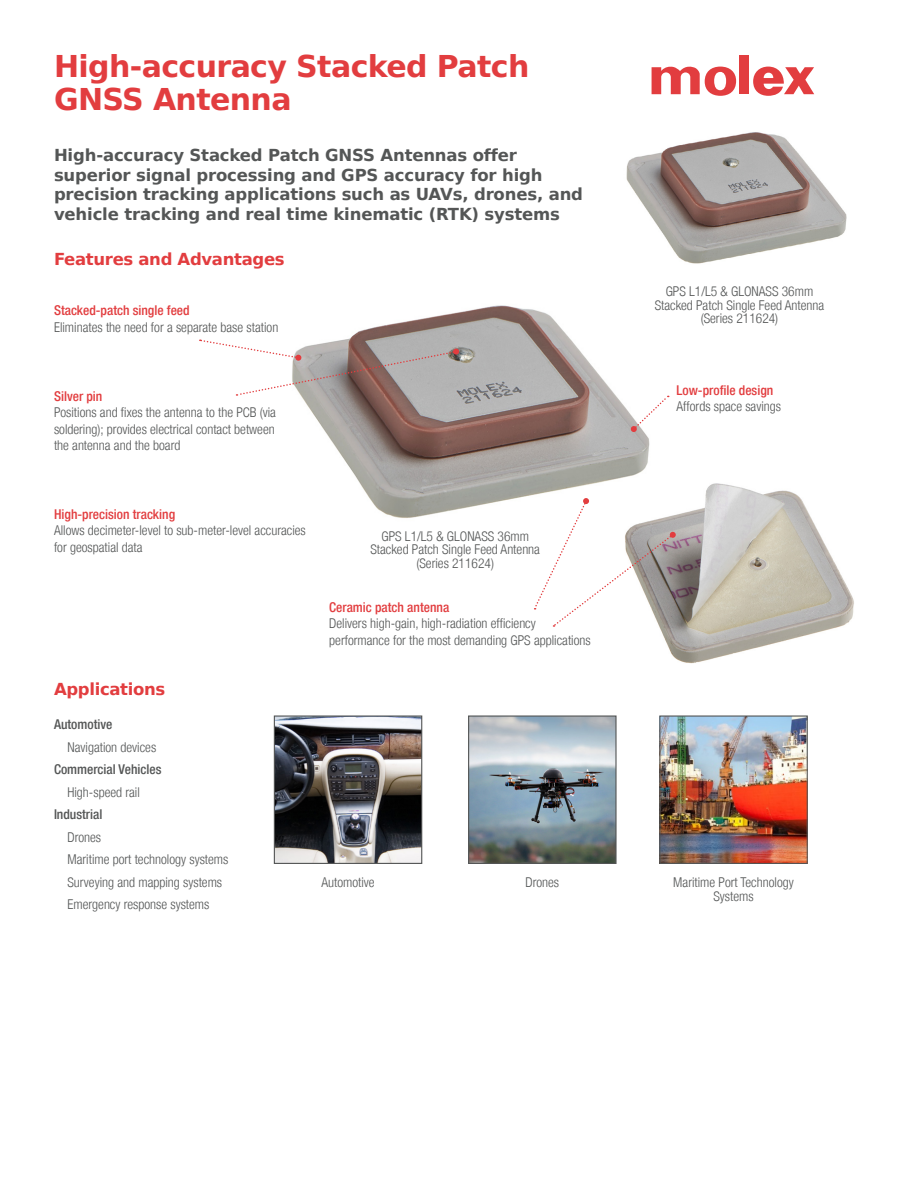
<style>
.page{position:relative;width:918px;height:1188px;background:#fff}
.page>*{position:absolute;margin:0;border:0;box-sizing:border-box;transform-origin:0 0}
.t1{font:700 30px/33px "Bitstream Vera Sans";letter-spacing:-.02em;color:#e23d3f}
.t2{font:700 16.5px/19.5px "Bitstream Vera Sans";letter-spacing:-.01em;color:#545656}
.t3{font:700 16.5px "Bitstream Vera Sans";letter-spacing:-.02em;color:#e23d3f}
.t4{font:300 condensed 13.5px/13.5px "Helvetica Neue LT";color:#545656;text-align:center}
.t5{font:500 condensed 13.5px "Helvetica Neue LT";color:#e23d3f}
.t6{font:500 condensed 13.5px "Helvetica Neue LT";color:#545656}
</style>
<div class="page">
<img style="left:301px;top:305px;width:349px;height:213px">
<img style="left:626px;top:132px;width:221px;height:132px">
<svg style="left:200px;top:339px;width:259px;height:57px"></svg>
<svg style="left:631px;top:395px;width:38px;height:37px"></svg>
<img style="left:624px;top:479px;width:230px;height:184px">
<svg style="left:533px;top:498px;width:143px;height:129px"></svg>
<img style="left:276px;top:717px;width:144px;height:145px">
<div style="left:274px;top:715px;width:148px;height:149px;border:1px solid #545656"></div>
<img style="left:470px;top:717px;width:145px;height:145px">
<div style="left:468px;top:715px;width:149px;height:149px;border:1px solid #545656"></div>
<img style="left:661px;top:717px;width:145px;height:145px">
<div style="left:659px;top:715px;width:149px;height:149px;border:1px solid #545656"></div>
<div style="left:739px;top:56px;width:10px;height:38px;background:#e23d3f"></div>
<svg style="left:652px;top:66px;width:84px;height:30px"></svg>
<svg style="left:753px;top:67px;width:61px;height:29px"></svg>
<h1 class="t1" style="left:54px;top:50px;width:477px">High-accuracy Stacked Patch<br>GNSS Antenna</h1>
<p class="t2" style="left:54px;top:146px;width:531px">High-accuracy Stacked Patch GNSS Antennas offer superior signal processing and GPS accuracy for high precision tracking applications such as UAVs, drones, and vehicle tracking and real time kinematic (RTK) systems</p>
<p class="t3" style="left:54px;top:250px;width:232px">Features and Advantages</p>
<p class="t5" style="left:54px;top:303px;width:137px">Stacked-patch single feed</p>
<p class="t4" style="left:54px;top:320px;width:226px">Eliminates the need for a separate base station</p>
<p class="t5" style="left:54px;top:388px;width:50px">Silver pin</p>
<p class="t4" style="left:54px;top:404px;width:224px;line-height:16.5px;text-align:justify">Positions and fixes the antenna to the PCB (via soldering); provides electrical contact between the antenna and the board</p>
<p class="t5" style="left:54px;top:506px;width:123px">High-precision tracking</p>
<p class="t4" style="left:54px;top:522px;width:253px;line-height:16.5px;text-align:left">Allows decimeter-level to sub-meter-level accuracies for geospatial data</p>
<p class="t3" style="left:54px;top:680px;width:113px">Applications</p>
<p class="t4" style="left:370px;top:529px;width:171px">GPS L1/L5 &amp; GLONASS 36mm<br>Stacked Patch Single Feed Antenna (Series 211624)</p>
<p class="t5" style="left:329px;top:599px;width:122px">Ceramic patch antenna</p>
<p class="t4" style="left:329px;top:615px;width:263px;line-height:16.5px;text-align:left">Delivers high-gain, high-radiation efficiency performance for the most demanding GPS applications</p>
<p class="t4" style="left:655px;top:284px;width:171px">GPS L1/L5 &amp; GLONASS 36mm<br>Stacked Patch Single Feed Antenna (Series 211624)</p>
<p class="t5" style="left:677px;top:382px;width:98px">Low-profile design</p>
<p class="t4" style="left:677px;top:400px;width:106px">Affords space savings</p>
<p class="t6" style="left:54px;top:717px;width:60px">Automotive</p>
<p class="t4" style="left:68px;top:740px;width:90px">Navigation devices</p>
<p class="t6" style="left:54px;top:762px;width:109px">Commercial Vehicles</p>
<p class="t4" style="left:68px;top:785px;width:74px">High-speed rail</p>
<p class="t6" style="left:54px;top:807px;width:50px">Industrial</p>
<p class="t4" style="left:68px;top:826px;width:162px;line-height:22.5px;text-align:left">Drones<br>Maritime port technology systems<br>Surveying and mapping systems<br>Emergency response systems</p>
<p class="t4" style="left:321px;top:876px;width:55px">Automotive</p>
<p class="t4" style="left:525px;top:876px;width:35px">Drones</p>
<p class="t4" style="left:673px;top:876px;width:122px">Maritime Port Technology<br>Systems</p>
</div>
